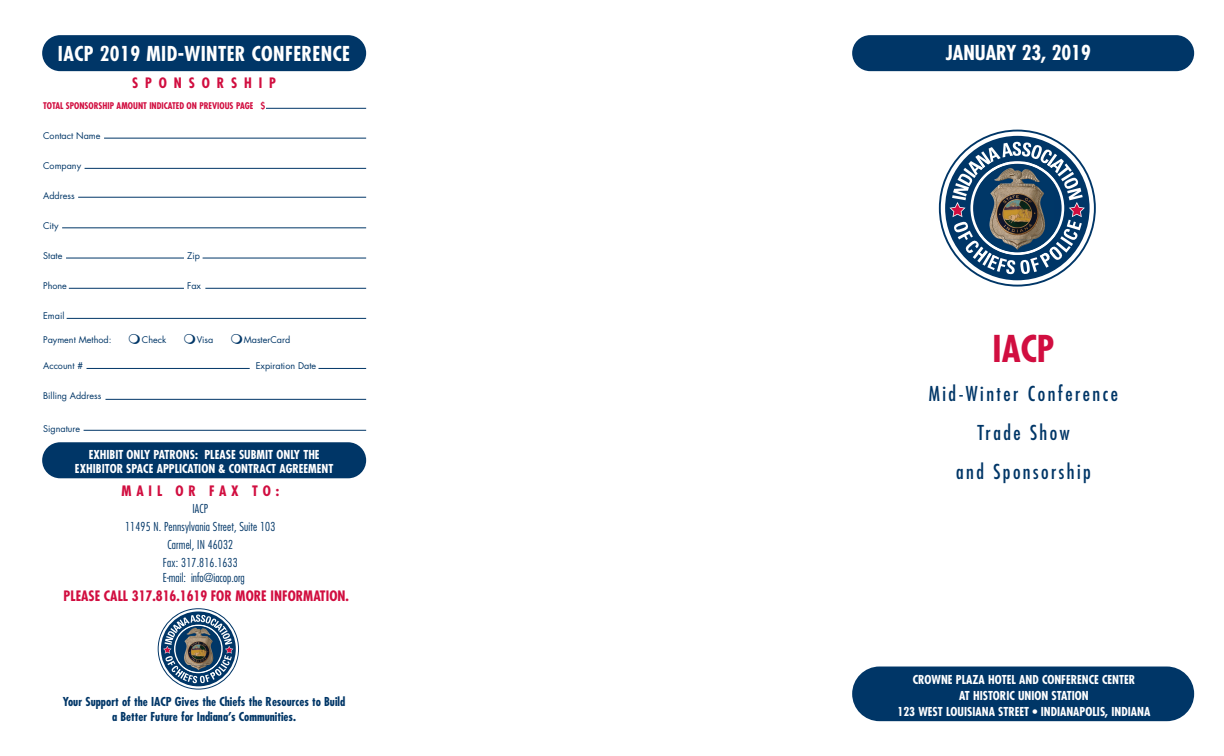
<style>
.page{position:relative;width:1224px;height:756px;background:#fff}
.page>*{position:absolute;margin:0;border:0;box-sizing:border-box;transform-origin:0 0}
.t1{font:700 condensed 36px "Futura";color:#d10e40}
.t2{font:condensed 20px/39px "Futura";letter-spacing:.125em;color:#003667;text-align:center}
.t3{font:700 condensed 20px "Futura";letter-spacing:.02em;color:#fff}
.t4{font:700 condensed 20px "Futura";color:#fff}
.t5{font:700 condensed 14px "Futura";color:#d10e40}
.t6{font:700 condensed 14px "Futura";letter-spacing:.34em;color:#d10e40}
.t7{font:700 condensed 14px "Futura";letter-spacing:.49em;color:#d10e40}
.t8{font:700 condensed 12px/16px "Futura";color:#fff;text-align:center}
.t9{font:700 condensed 12px/15.2px "Futura";color:#003667;text-align:center}
.t10{font:300 condensed 12px/18px "Futura";letter-spacing:.01em;color:#003667;text-align:center}
.t11{font:9px "Futura";color:#003667}
.t12{font:700 condensed 9px "Futura";color:#d10e40}
</style>
<div class="page">
<div style="left:42px;top:442px;width:324px;height:36px;background:#003667;border-radius:18px"></div>
<hr style="left:266px;top:108px;width:100px;height:1px;background:#003667">
<hr style="left:104px;top:138px;width:262px;height:1px;background:#003667">
<hr style="left:85px;top:168px;width:281px;height:1px;background:#003667">
<hr style="left:78px;top:197px;width:288px;height:1px;background:#003667">
<hr style="left:62px;top:228px;width:304px;height:1px;background:#003667">
<hr style="left:66px;top:258px;width:118px;height:1px;background:#003667">
<hr style="left:203px;top:258px;width:163px;height:1px;background:#003667">
<hr style="left:69px;top:288px;width:115px;height:1px;background:#003667">
<hr style="left:205px;top:288px;width:161px;height:1px;background:#003667">
<hr style="left:87px;top:368px;width:163px;height:1px;background:#003667">
<hr style="left:318px;top:368px;width:48px;height:1px;background:#003667">
<hr style="left:84px;top:430px;width:282px;height:1px;background:#003667">
<hr style="left:105px;top:399px;width:261px;height:1px;background:#003667">
<div style="left:852px;top:35px;width:342px;height:36px;background:#003667;border-radius:18px"></div>
<div style="left:42px;top:35px;width:324px;height:36px;background:#003667;border-radius:18px"></div>
<div style="left:852px;top:667px;width:342px;height:54px;background:#003667;border-radius:27px"></div>
<hr style="left:67px;top:318px;width:299px;height:1px;background:#003667">
<svg style="left:939px;top:130px;width:157px;height:157px"></svg>
<svg style="left:941px;top:132px;width:153px;height:153px"></svg>
<div style="left:945px;top:136px;width:145px;height:144px;background:#003667;border-radius:50%"></div>
<svg style="left:949px;top:142px;width:136px;height:133px"></svg>
<svg style="left:158px;top:608px;width:81px;height:82px"></svg>
<svg style="left:159px;top:609px;width:79px;height:80px"></svg>
<svg style="left:161px;top:611px;width:75px;height:75px"></svg>
<svg style="left:163px;top:615px;width:70px;height:68px;background:#61788d"></svg>
<h2 class="t3" style="left:58px;top:41px;width:294px">IACP 2019 MID-WINTER CONFERENCE</h2>
<p class="t7" style="left:132px;top:74px;width:145px">SPONSORSHIP</p>
<p class="t12" style="left:43px;top:100px;width:223px">TOTAL SPONSORSHIP AMOUNT INDICATED ON PREVIOUS PAGE $</p>
<p class="t11" style="left:43px;top:129px;width:59px">Contact Name</p>
<p class="t11" style="left:43px;top:159px;width:40px">Company</p>
<p class="t11" style="left:43px;top:189px;width:33px">Address</p>
<p class="t11" style="left:43px;top:219px;width:17px">City</p>
<p class="t11" style="left:43px;top:249px;width:21px">etatS</p>
<p class="t11" style="left:187px;top:249px;width:14px">piZ</p>
<p class="t11" style="left:43px;top:279px;width:25px">enohP</p>
<p class="t11" style="left:187px;top:279px;width:15px">xaF</p>
<p class="t11" style="left:43px;top:309px;width:23px">Email</p>
<p class="t11" style="left:43px;top:333px;width:70px">Payment Method:</p>
<p class="t11" style="left:142px;top:333px;width:26px">Check</p>
<p class="t11" style="left:197px;top:333px;width:18px">Visa</p>
<p class="t11" style="left:244px;top:333px;width:48px">MasterCard</p>
<p class="t11" style="left:43px;top:359px;width:42px">A #t nuocc</p>
<p class="t11" style="left:256px;top:359px;width:62px">Dnoi tar ipxE eta</p>
<p class="t11" style="left:43px;top:390px;width:60px">Billing Address</p>
<p class="t11" style="left:43px;top:422px;width:39px">Signature</p>
<p class="t8" style="left:75px;top:447px;width:260px;line-height:14px">EXHIBIT ONLY PATRONS: PLEASE SUBMIT ONLY THE<br>EXHIBITOR SPACE APPLICATION &amp; CONTRACT AGREEMENT</p>
<p class="t6" style="left:122px;top:482px;width:159px">MAIL OR FAX TO:</p>
<p class="t10" style="left:125px;top:500px;width:152px">IACP<br>11495 N. Pennsylvania Street, Suite 103<br>Carmel, IN 46032<br>Fax: 317.816.1633</p>
<p class="t10" style="left:163px;top:568px;width:83px">E-mail: info@iacop.org</p>
<p class="t5" style="left:64px;top:587px;width:287px">PLEASE CALL 317.816.1619 FOR MORE INFORMATION.</p>
<p class="t9" style="left:63px;top:694px;width:284px">Your Support of the IACP Gives the Chiefs the Resources to Build a Better Future for Indiana’s Communities.</p>
<h2 class="t4" style="left:946px;top:40px;width:147px">JANUARY 23, 2019</h2>
<h1 class="t1" style="left:993px;top:326px;width:63px">IACP</h1>
<h2 class="t2" style="left:929px;top:374px;width:191px">Mid-Winter Conference<br>Trade Show<br>and Sponsorship</h2>
<p class="t8" style="left:898px;top:671px;width:254px">CROWNE PLAZA HOTEL AND CONFERENCE CENTER<br>AT HISTORIC UNION STATION<br>123 WEST LOUISIANA STREET • INDIANAPOLIS, INDIANA</p>
</div>
